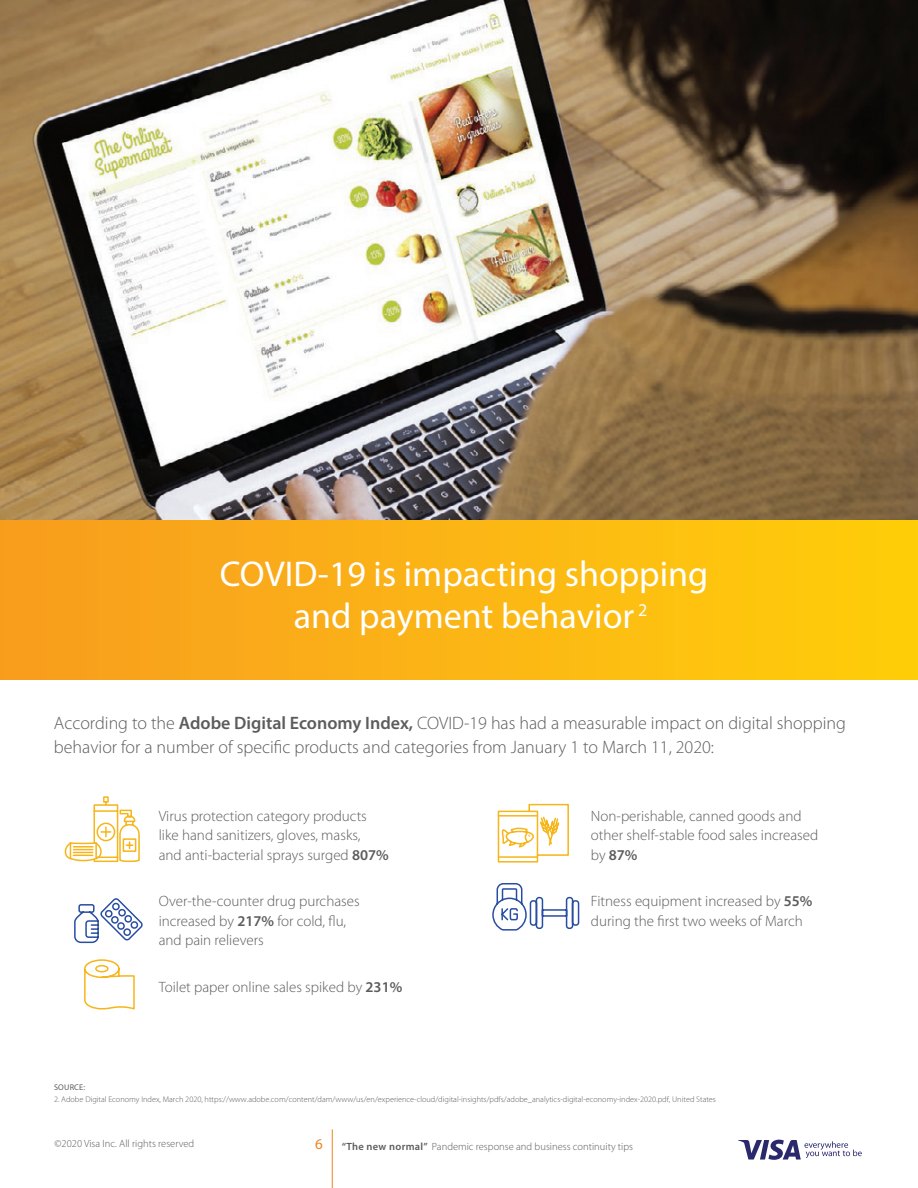
<style>
.page{position:relative;width:918px;height:1188px;background:#fff}
.page>*{position:absolute;margin:0;border:0;box-sizing:border-box;transform-origin:0 0}
.t1{font:36px/42px "Myriad Pro";color:#fff;text-align:center}
.t2{font:300 18px/24px "Myriad Pro";color:#5c5c5d}
.t3{font:300 15px/19.5px "Myriad Pro";color:#5c5c5d}
.t4{font:italic 300 15px "Myriad Pro";color:#ef8421}
.t5{font:300 10.5px "Myriad Pro";color:#5c5c5d}
.t6{font:300 8.25px "Myriad Pro";color:#5c5c5d}
.t7{font:8.25px "Myriad Pro";letter-spacing:.02em;color:#5c5c5d}
.s1{font-weight:600}
</style>
<div class="page">
<hr style="left:332px;top:1129px;width:1px;height:59px;background:#ef8421">
<svg style="left:738px;top:1140px;width:124px;height:20px"></svg>
<img style="left:0;top:0;width:918px;height:520px">
<div style="left:0;top:520px;width:918px;height:159px;background:linear-gradient(to right,#f89c1f,#ffce0a)"></div>
<svg style="left:74px;top:898px;width:69px;height:46px"></svg>
<svg style="left:64px;top:796px;width:76px;height:67px"></svg>
<svg style="left:84px;top:959px;width:51px;height:51px"></svg>
<svg style="left:497px;top:803px;width:72px;height:60px"></svg>
<svg style="left:492px;top:883px;width:88px;height:48px"></svg>
<h1 class="t1" style="left:220px;top:552px;width:490px">COVID-19 is impacting shopping and payment behavior <sup>2</sup></h1>
<p class="t2" style="left:54px;top:711px;width:793px">According to the <span class="s1">Adobe Digital Economy Index,</span> COVID-19 has had a measurable impact on digital shopping behavior for a number of specific products and categories from January 1 to March 11, 2020:</p>
<p class="t3" style="left:159px;top:806px;width:232px">Virus protection category products like hand sanitizers, gloves, masks,<br>and anti-bacterial sprays surged <span class="s1">807%</span></p>
<p class="t3" style="left:159px;top:892px;width:202px">Over-the-counter drug purchases increased by <span class="s1">217%</span> for cold, flu, and pain relievers</p>
<p class="t3" style="left:159px;top:977px;width:245px">Toilet paper online sales spiked by <span class="s1">231%</span></p>
<p class="t3" style="left:591px;top:806px;width:229px">Non-perishable, canned goods and other shelf-stable food sales increased by <span class="s1">87%</span></p>
<p class="t3" style="left:591px;top:892px;width:223px">Fitness equipment increased by <span class="s1">55% </span>during the first two weeks of March</p>
<p class="t7" style="left:54px;top:1083px;width:32px">SOURCE:</p>
<p class="t6" style="left:54px;top:1094px;width:664px">2. Adobe Digital Economy Index, March 2020, https://www.adobe.com/content/dam/www/us/en/experience-cloud/digital-insights/pdfs/adobe_analytics-digital-economy-index-2020.pdf, United States</p>
<p class="t5" style="left:342px;top:1140px;width:293px"><span class="s1">“The new normal”</span> Pandemic response and business continuity tips</p>
<p class="t5" style="left:55px;top:1138px;width:141px">©2020 Visa Inc. All rights reserved</p>
<p class="t4" style="left:315px;top:1134px;width:9px">6</p>
</div>
